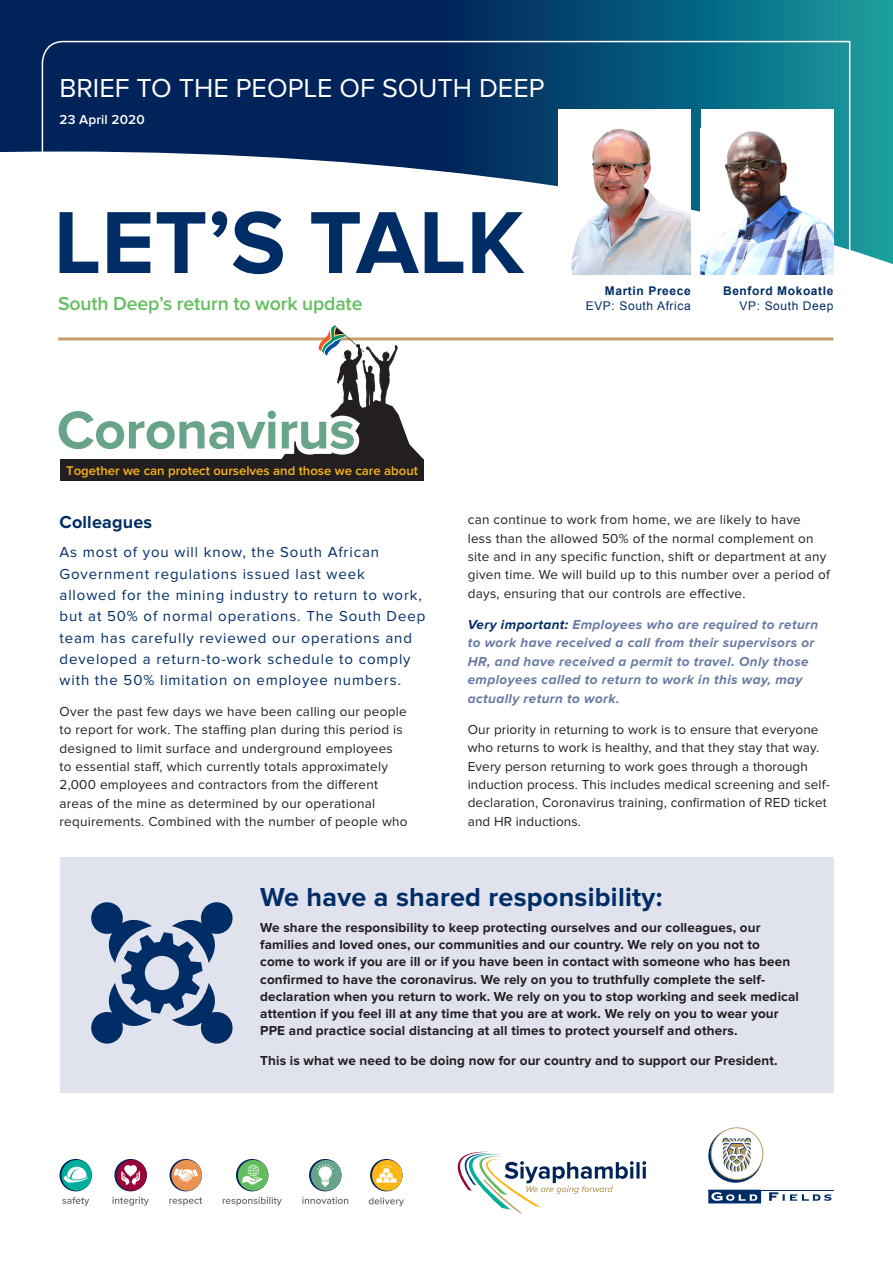
<style>
.page{position:relative;width:893px;height:1263px;background:#fff}
.page>*{position:absolute;margin:0;border:0;box-sizing:border-box;transform-origin:0 0}
.GF_H1{font:700 91.2px "Proxima Nova";color:#002d66}
.t1{font:700 55.2px "Proxima Nova";letter-spacing:-.01em;color:#68a48a}
.GF_H1-2{font:700 27px "Proxima Nova";letter-spacing:.01em;color:#002d66}
.GF_H1-3{font:27px "Proxima Nova";color:#fff}
.GF_H1-4{font:600 19.5px "Proxima Nova";letter-spacing:-.01em;color:#63bd60}
.GF_H1-5{font:700 18px "Proxima Nova";letter-spacing:.01em;color:#002d66}
.GF_H1-6{font:15px/21.3px "Proxima Nova";letter-spacing:.06em;color:#002d66}
.GF_H1-7{font:13.5px/18.5px "Proxima Nova";letter-spacing:.02em;color:#231f20}
.GF_H1-8{font:700 13.5px/17.2px "Proxima Nova";letter-spacing:.01em;color:#231f20}
.GF_H1-9{font:italic 700 13.5px/18.5px "Proxima Nova";letter-spacing:.03em;color:#677aa4}
.GF_H1-10{font:600 13.5px "Proxima Nova";letter-spacing:.01em;color:#fff}
.t2{font:600 13.2px "Proxima Nova";color:#fcb615}
.GF_H1-11{font:700 12px "Arial";letter-spacing:.05em;color:#002d66}
.GF_H1-12{font:12px "Arial";letter-spacing:.05em;color:#002d66}
.s1{color:#002d66}
</style>
<div class="page">
<svg style="left:0;top:0;width:893px;height:152px;background:#06476e"></svg>
<svg style="left:851px;top:152px;width:42px;height:113px;background:#2ba2a1"></svg>
<svg style="left:41px;top:40px;width:810px;height:301px"></svg>
<hr style="left:58px;top:337px;width:775px;height:3px;background:#c69d68">
<svg style="left:458px;top:1152px;width:188px;height:61px"></svg>
<svg style="left:62px;top:1197px;width:27px;height:9px"></svg>
<svg style="left:60px;top:1159px;width:32px;height:32px"></svg>
<svg style="left:61px;top:1160px;width:31px;height:31px"></svg>
<svg style="left:302px;top:1197px;width:46px;height:7px"></svg>
<svg style="left:309px;top:1159px;width:32px;height:32px"></svg>
<svg style="left:311px;top:1160px;width:30px;height:31px"></svg>
<svg style="left:112px;top:1197px;width:37px;height:9px"></svg>
<svg style="left:114px;top:1159px;width:33px;height:32px"></svg>
<svg style="left:116px;top:1160px;width:31px;height:31px"></svg>
<svg style="left:369px;top:1197px;width:35px;height:9px"></svg>
<svg style="left:370px;top:1159px;width:33px;height:32px"></svg>
<svg style="left:372px;top:1160px;width:31px;height:31px"></svg>
<svg style="left:223px;top:1197px;width:59px;height:9px"></svg>
<svg style="left:236px;top:1159px;width:32px;height:32px"></svg>
<svg style="left:238px;top:1160px;width:30px;height:31px"></svg>
<svg style="left:169px;top:1197px;width:33px;height:8px"></svg>
<svg style="left:170px;top:1159px;width:32px;height:32px"></svg>
<svg style="left:171px;top:1160px;width:31px;height:31px"></svg>
<hr style="left:708px;top:1190px;width:125px;height:1px;background:#002d66">
<svg style="left:708px;top:1127px;width:55px;height:56px"></svg>
<svg style="left:708px;top:1191px;width:53px;height:12px"></svg>
<svg style="left:769px;top:1192px;width:62px;height:9px"></svg>
<div style="left:60px;top:459px;width:364px;height:22px;background:#231f20"></div>
<svg style="left:281px;top:325px;width:143px;height:134px"></svg>
<div style="left:60px;top:857px;width:773px;height:236px;background:#e0e2ed"></div>
<svg style="left:91px;top:902px;width:142px;height:142px"></svg>
<img style="left:558px;top:109px;width:133px;height:166px">
<div style="left:701px;top:109px;width:132px;height:166px;background:#fff"></div>
<img style="left:701px;top:131px;width:132px;height:144px">
<p class="GF_H1-3" style="left:60px;top:72px;width:486px">BRIEF TO THE PEOPLE OF SOUTH DEEP</p>
<p class="GF_H1-10" style="left:60px;top:113px;width:87px">23 April 2020</p>
<p class="GF_H1" style="left:54px;top:190px;width:472px">LET’S TALK</p>
<p class="GF_H1-4" style="left:58px;top:295px;width:306px">South Deep’s return to work update</p>
<p class="t1" style="left:57px;top:398px;width:300px">Coronavirus</p>
<p class="t2" style="left:66px;top:464px;width:353px">Together we can protect ourselves and those we care about</p>
<p class="GF_H1-11" style="left:605px;top:283px;width:87px">Martin Preece</p>
<p class="GF_H1-12" style="left:586px;top:298px;width:106px">EVP: South Africa</p>
<p class="GF_H1-11" style="left:723px;top:283px;width:112px">Benford Mokoatle</p>
<p class="GF_H1-12" style="left:740px;top:298px;width:95px">VP: South Deep</p>
<p class="GF_H1-5" style="left:60px;top:511px;width:94px">Colleagues</p>
<p class="GF_H1-6" style="left:60px;top:542px;width:367px">As most of you will know, the South African Government regulations issued last week allowed for the mining industry to return to work, but at 50% of normal operations. The South Deep team has carefully reviewed our operations and developed a return-to-work schedule to comply with the 50% limitation on employee numbers.</p>
<p class="GF_H1-7" style="left:60px;top:703px;width:350px">Over the past few days we have been calling our people to report for work. The staffing plan during this period is designed to limit surface and underground employees to essential staff, which currently totals approximately 2,000 employees and contractors from the different areas of the mine as determined by our operational requirements. Combined with the number of people who</p>
<p class="GF_H1-7" style="left:468px;top:511px;width:364px">can continue to work from home, we are likely to have<br>less than the allowed 50% of the normal complement on site and in any specific function, shift or department at any given time. We will build up to this number over a period of days, ensuring that our controls are effective.</p>
<p class="GF_H1-9" style="left:468px;top:616px;width:352px"><span class="s1">Very important:</span> Employees who are required to return to work have received a call from their supervisors or HR, and have received a permit to travel. Only those employees called to return to work in this way, may actually return to work.</p>
<p class="GF_H1-7" style="left:468px;top:720px;width:363px">Our priority in returning to work is to ensure that everyone who returns to work is healthy, and that they stay that way.<br>Every person returning to work goes through a thorough induction process. This includes medical screening and self&shy;declaration, Coronavirus training, confirmation of RED ticket and HR inductions.</p>
<p class="GF_H1-2" style="left:260px;top:882px;width:404px">We have a shared responsibility:</p>
<p class="GF_H1-8" style="left:260px;top:919px;width:540px">We share the responsibility to keep protecting ourselves and our colleagues, our families and loved ones, our communities and our country. We rely on you not to<br>come to work if you are ill or if you have been in contact with someone who has been confirmed to have the coronavirus. We rely on you to truthfully complete the self&shy;declaration when you return to work. We rely on you to stop working and seek medical attention if you feel ill at any time that you are at work. We rely on you to wear your PPE and practice social distancing at all times to protect yourself and others.</p>
<p class="GF_H1-8" style="left:260px;top:1053px;width:519px">This is what we need to be doing now for our country and to support our President.</p>
</div>
